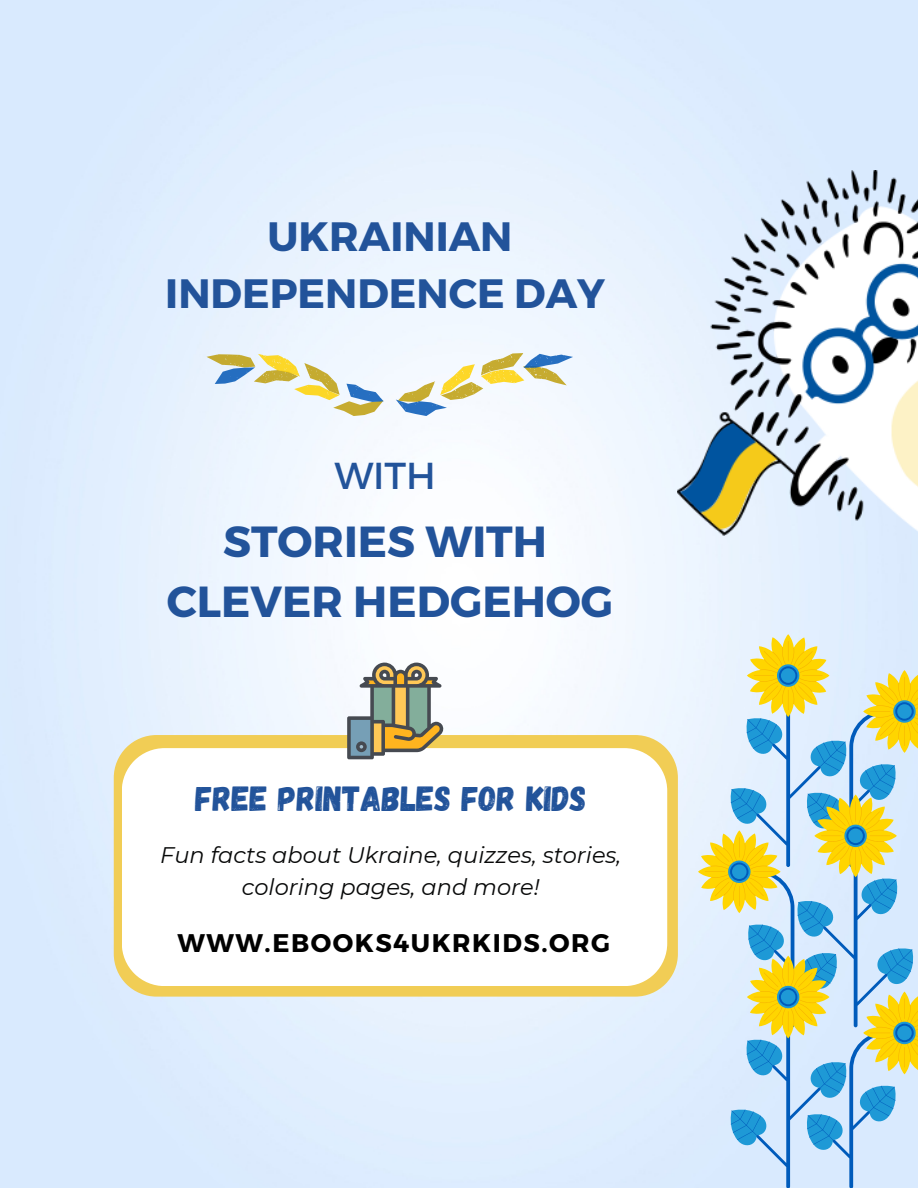
<style>
.page{position:relative;width:918px;height:1188px;background:#fff}
.page>*{position:absolute;margin:0;border:0;box-sizing:border-box;transform-origin:0 0}
.t1{font:700 43.5px "Montserrat";color:#22539a}
.t2{font:700 40.95px "Montserrat";color:#22539a}
.t3{font:37.5px "Montserrat";color:#22539a}
.t4{font:34.95px "Gagalin";color:#22539a}
.t5{font:700 25.5px "Montserrat";letter-spacing:.06em;color:#000}
.t6{font:italic 22.5px "Montserrat";color:#080909}
</style>
<div class="page">
<img style="left:0;top:0;width:918px;height:1188px">
<img style="left:678px;top:170px;width:240px;height:366px">
<svg style="left:396px;top:353px;width:177px;height:63px"></svg>
<svg style="left:207px;top:354px;width:177px;height:62px"></svg>
<svg style="left:698px;top:634px;width:220px;height:554px;background:#c1d7cf"></svg>
<svg style="left:114px;top:735px;width:564px;height:262px;background:#efd067"></svg>
<svg style="left:122px;top:748px;width:545px;height:238px"></svg>
<svg style="left:347px;top:663px;width:97px;height:96px"></svg>
<p class="t2" style="left:267px;top:209px;width:247px">UKRAINIAN</p>
<p class="t2" style="left:165px;top:267px;width:441px">INDEPENDENCE DAY</p>
<p class="t3" style="left:334px;top:451px;width:103px">WITH</p>
<p class="t1" style="left:223px;top:513px;width:325px">STORIES WITH</p>
<p class="t1" style="left:167px;top:574px;width:448px">CLEVER HEDGEHOG</p>
<p class="t4" style="left:196px;top:776px;width:393px">FREE PRINTABLES FOR KIDS</p>
<p class="t6" style="left:160px;top:841px;width:463px">Fun facts about Ukraine, quizzes, stories,</p>
<p class="t6" style="left:242px;top:873px;width:299px">coloring pages, and more!</p>
<p class="t5" style="left:177px;top:926px;width:434px">WWW.EBOOKS4UKRKIDS.ORG</p>
</div>
